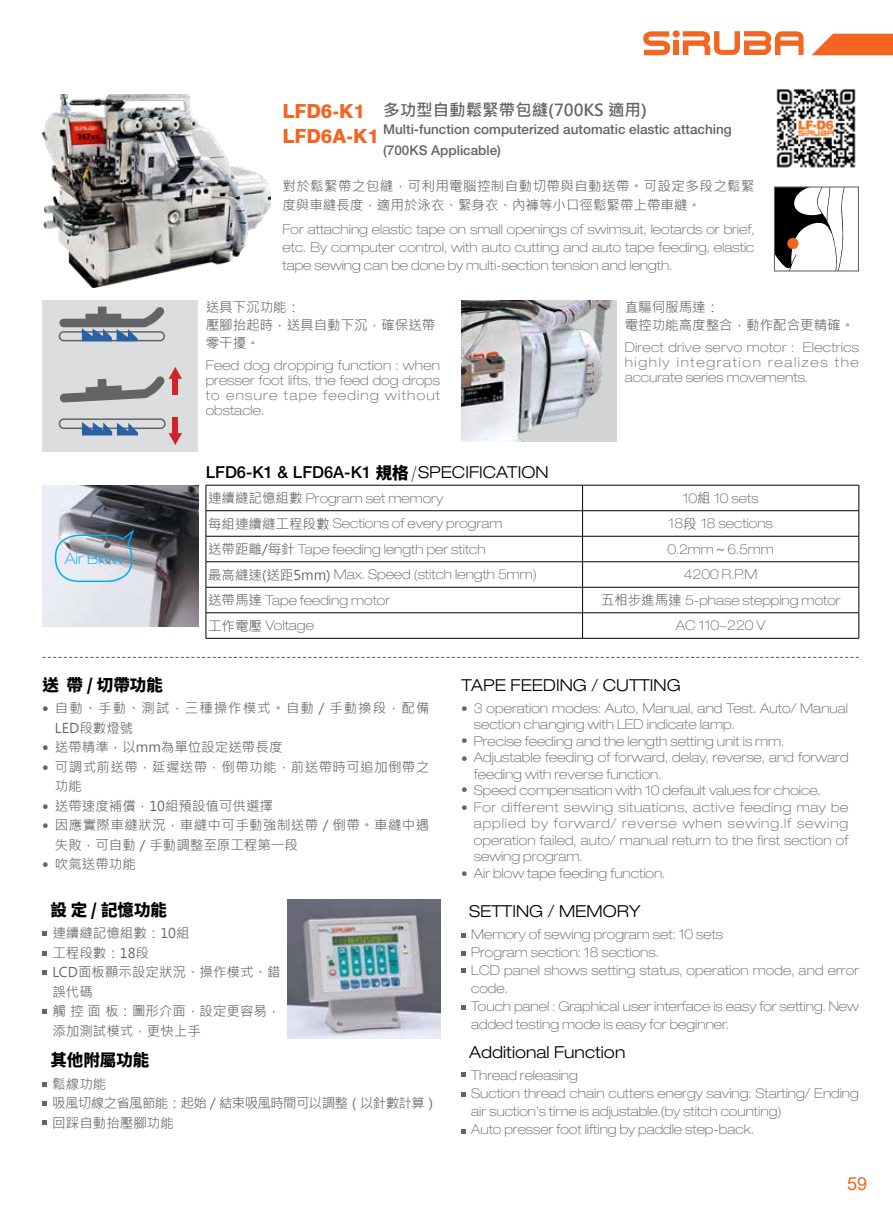
<style>
.page{position:relative;width:893px;height:1212px;background:#fff}
.page>*{position:absolute;margin:0;border:0;box-sizing:border-box;transform-origin:0 0}
.t1{font:800 19.5px/25.3px "Swiss 721 BT";color:#f26522}
.t2{font:18px "Arial";color:#f26522}
.t3{font:300 expanded 16.5px "Helvetica Neue LT Pro";color:#000}
.t4{font:500 16.5px "Helvetica Neue LT Pro";color:#000}
.t5{font:900 16.5px "Noto Sans CJ Ksc";color:#000}
.t6{font:700 16.5px "Microsoft Jheng Hei";color:#636466}
.t7{font:100 expanded 15.6px "Helvetica Neue LT Pro";color:#00aeef}
.t8{font:100 expanded 13.5px/18px "Helvetica Neue LT Pro";color:#636466;text-align:justify}
.t9{font:13.5px/19.5px "Microsoft Jheng Hei";color:#636466}
.t10{font:500 13.5px/21px "Helvetica Neue LT Pro";color:#636466}
.t11{font:13.5px/19.5px "Microsoft Jheng Hei";letter-spacing:.03em;color:#636466}
.t12{font:13.5px/19.5px "Microsoft Jheng Hei";letter-spacing:-.05em;color:#636466}
.t13{font:6px "Microsoft Jheng Hei";color:#636466}
.s1{font-family:"Noto Sans CJ Ksc";font-weight:900}
.s2{font-family:"Noto Sans CJ Ksc";font-weight:300}
.s3{font-weight:300;font-stretch:expanded}
.s4{font-family:"Microsoft Jheng Hei";font-weight:400;font-stretch:normal}
</style>
<div class="page">
<svg style="left:643px;top:31px;width:27px;height:24px"></svg>
<div style="left:672px;top:30px;width:8px;height:7px;background:#f26522;border-radius:50%"></div>
<div style="left:673px;top:40px;width:6px;height:15px;background:#f26522"></div>
<svg style="left:683px;top:31px;width:120px;height:24px"></svg>
<svg style="left:812px;top:33px;width:81px;height:22px;background:#f37c44"></svg>
<img style="left:43px;top:94px;width:227px;height:193px">
<img style="left:776px;top:89px;width:80px;height:79px">
<svg style="left:776px;top:188px;width:69px;height:81px"></svg>
<div style="left:787px;top:238px;width:11px;height:11px;background:#f26522;border-radius:50%"></div>
<div style="left:774px;top:186px;width:85px;height:85px;border:1px solid #636466"></div>
<img style="left:461px;top:300px;width:155px;height:142px">
<div style="left:43px;top:300px;width:155px;height:152px;background:#dcddde"></div>
<div style="left:59px;top:418px;width:107px;height:11px;border:1px solid #636466;border-radius:4px"></div>
<svg style="left:82px;top:422px;width:56px;height:13px"></svg>
<svg style="left:60px;top:367px;width:122px;height:36px"></svg>
<div style="left:173px;top:417px;width:5px;height:18px;background:#d2232a"></div>
<svg style="left:169px;top:433px;width:13px;height:12px"></svg>
<svg style="left:59px;top:307px;width:106px;height:34px"></svg>
<svg style="left:43px;top:657px;width:816px;height:1px"></svg>
<svg style="left:43px;top:1082px;width:4px;height:4px"></svg>
<svg style="left:43px;top:1101px;width:4px;height:4px"></svg>
<svg style="left:43px;top:1120px;width:4px;height:4px"></svg>
<svg style="left:461px;top:1073px;width:5px;height:4px"></svg>
<svg style="left:461px;top:1092px;width:5px;height:4px"></svg>
<svg style="left:461px;top:1129px;width:5px;height:4px"></svg>
<svg style="left:461px;top:968px;width:5px;height:4px"></svg>
<svg style="left:461px;top:1005px;width:5px;height:4px"></svg>
<svg style="left:461px;top:951px;width:5px;height:5px"></svg>
<svg style="left:461px;top:933px;width:5px;height:5px"></svg>
<img style="left:287px;top:900px;width:153px;height:139px">
<svg style="left:43px;top:951px;width:4px;height:4px"></svg>
<svg style="left:43px;top:931px;width:4px;height:4px"></svg>
<svg style="left:43px;top:971px;width:4px;height:4px"></svg>
<svg style="left:43px;top:1010px;width:4px;height:4px"></svg>
<img style="left:43px;top:485px;width:155px;height:142px">
<svg style="left:54px;top:527px;width:82px;height:56px;background:#abb7c3"></svg>
<hr style="left:206px;top:485px;width:377px;height:1px;background:#000">
<hr style="left:583px;top:485px;width:276px;height:1px;background:#000">
<hr style="left:206px;top:510px;width:377px;height:1px;background:#000">
<hr style="left:583px;top:510px;width:276px;height:1px;background:#000">
<hr style="left:206px;top:536px;width:377px;height:1px;background:#000">
<hr style="left:583px;top:536px;width:276px;height:1px;background:#000">
<hr style="left:206px;top:561px;width:377px;height:1px;background:#000">
<hr style="left:583px;top:561px;width:276px;height:1px;background:#000">
<hr style="left:206px;top:587px;width:377px;height:1px;background:#000">
<hr style="left:583px;top:587px;width:276px;height:1px;background:#000">
<hr style="left:206px;top:612px;width:377px;height:1px;background:#000">
<svg style="left:206px;top:485px;width:1px;height:153px"></svg>
<hr style="left:583px;top:612px;width:276px;height:1px;background:#000">
<svg style="left:582px;top:485px;width:1px;height:153px"></svg>
<svg style="left:859px;top:485px;width:1px;height:153px"></svg>
<hr style="left:206px;top:638px;width:377px;height:1px;background:#000">
<hr style="left:583px;top:638px;width:276px;height:1px;background:#000">
<p class="t6" style="left:383px;top:99px;width:265px">多功型自動鬆緊帶包縫(700KS 適用)</p>
<p class="t10" style="left:383px;top:118px;width:350px">Multi-function computerized automatic elastic attaching (700KS Applicable)</p>
<h1 class="t1" style="left:282px;top:98px;width:98px">LFD6-K1<br>LFD6A-K1</h1>
<p class="t11" style="left:282px;top:176px;width:474px">對於鬆緊帶之包縫，可利用電腦控制自動切帶與自動送帶。可設定多段之鬆緊度與車縫長度，適用於泳衣、緊身衣、內褲等小口徑鬆緊帶上帶車縫。</p>
<p class="t8" style="left:282px;top:220px;width:474px">For attaching elastic tape on small openings of swimsuit, leotards or brief, etc. By computer control, with auto cutting and auto tape feeding, elastic tape sewing can be done by multi-section tension and length.</p>
<p class="t7" style="left:65px;top:550px;width:61px">Air Blow</p>
<p class="t9" style="left:206px;top:298px;width:231px;line-height:18px">送具下沉功能：<br>壓腳抬起時，送具自動下沉，確保送帶零干擾。</p>
<p class="t8" style="left:206px;top:357px;width:236px;line-height:15px">Feed dog dropping function : when presser foot lifts, the feed dog drops to ensure tape feeding without obstacle.</p>
<p class="t9" style="left:625px;top:298px;width:231px;line-height:18px">直驅伺服馬達：<br>電控功能高度整合，動作配合更精確。</p>
<p class="t8" style="left:625px;top:339px;width:236px;line-height:15px">Direct drive servo motor : Electrics highly integration realizes the accurate series movements.</p>
<p class="t4" style="left:206px;top:463px;width:344px">LFD6-K1 &amp; LFD6A-K1 <span class="s1">規格</span> <span class="s2">/</span> <span class="s3">SPECIFICATION</span></p>
<p class="t8" style="left:208px;top:489px;width:236px"><span class="s4">連續縫記憶組數</span> Program set memory</p>
<p class="t8" style="left:683px;top:489px;width:77px">10<span class="s4">組</span> 10 sets</p>
<p class="t8" style="left:208px;top:514px;width:296px"><span class="s4">每組連續縫工程段數</span> Sections of every program</p>
<p class="t8" style="left:669px;top:514px;width:106px">18<span class="s4">段</span> 18 sections</p>
<p class="t8" style="left:208px;top:540px;width:279px"><span class="s4">送帶距離/每針</span> Tape feeding length per stitch</p>
<p class="t8" style="left:667px;top:540px;width:108px">0.2mm<span class="s4">～</span>6.5mm</p>
<p class="t8" style="left:208px;top:565px;width:330px"><span class="s4">最高縫速(送距5mm)</span> Max. Speed (stitch length 5mm)</p>
<p class="t8" style="left:684px;top:565px;width:75px">4200 R.P.M</p>
<p class="t8" style="left:208px;top:591px;width:184px"><span class="s4">送帶馬達</span> Tape feeding motor</p>
<p class="t8" style="left:601px;top:591px;width:241px"><span class="s4">五相步進馬達</span> 5-phase stepping motor</p>
<p class="t8" style="left:208px;top:616px;width:107px"><span class="s4">工作電壓</span> Voltage</p>
<p class="t8" style="left:676px;top:616px;width:91px">AC 110~220 V</p>
<p class="t5" style="left:43px;top:675px;width:122px">送 帶 / 切帶功能</p>
<p class="t9" style="left:55px;top:699px;width:376px">自動、手動、測試，三種操作模式。自動／手動換段，配備<br>LED段數燈號<br>送帶精準，以mm為單位設定送帶長度<br>可調式前送帶，延遲送帶，倒帶功能，前送帶時可追加倒帶之功能<br>送帶速度補償，10組預設值可供選擇<br>因應實際車縫狀況，車縫中可手動強制送帶／倒帶。車縫中遇失敗，可自動／手動調整至原工程第一段<br>吹氣送帶功能</p>
<p class="t13" style="left:43px;top:705px;width:7px">●</p>
<p class="t13" style="left:43px;top:744px;width:7px">●</p>
<p class="t13" style="left:43px;top:764px;width:7px">●</p>
<p class="t13" style="left:43px;top:803px;width:7px">●</p>
<p class="t13" style="left:43px;top:822px;width:7px">●</p>
<p class="t13" style="left:43px;top:861px;width:7px">●</p>
<p class="t5" style="left:50px;top:900px;width:118px">設 定 / 記憶功能</p>
<p class="t9" style="left:52px;top:923px;width:230px">連續縫記憶組數：10組<br>工程段數：18段<br>LCD面板顯示設定狀況、操作模式、錯誤代碼<br>觸 控 面 板：圖形介面，設定更容易，添加測試模式，更快上手</p>
<p class="t5" style="left:50px;top:1051px;width:100px">其他附屬功能</p>
<p class="t12" style="left:52px;top:1074px;width:387px">鬆線功能<br>吸風切線之省風節能：起始／結束吸風時間可以調整（以針數計算）回踩自動抬壓腳功能</p>
<p class="t3" style="left:461px;top:675px;width:221px">TAPE FEEDING / CUTTING</p>
<p class="t8" style="left:474px;top:700px;width:376px;line-height:16.5px;text-align:left">3 operation modes: Auto, Manual, and Test. Auto/ Manual section changing with LED indicate lamp.<br>Precise feeding and the length setting unit is mm.<br>Adjustable feeding of forward, delay, reverse, and forward feeding with reverse function.<br>Speed compensation with 10 default values for choice.<br>For different sewing situations, active feeding may be applied by forward/ reverse when sewing.If sewing operation failed, auto/ manual return to the first section of sewing program.<br>Air blow tape feeding function.</p>
<p class="t13" style="left:461px;top:705px;width:7px">●</p>
<p class="t13" style="left:461px;top:737px;width:7px">●</p>
<p class="t13" style="left:461px;top:755px;width:7px">●</p>
<p class="t13" style="left:461px;top:786px;width:7px">●</p>
<p class="t13" style="left:461px;top:804px;width:7px">●</p>
<p class="t13" style="left:461px;top:869px;width:7px">●</p>
<p class="t3" style="left:469px;top:901px;width:173px">SETTING / MEMORY</p>
<p class="t8" style="left:471px;top:925px;width:389px;text-align:left">Memory of sewing program set: 10 sets<br>Program section: 18 sections.<br>LCD panel shows setting status, operation mode, and error code.<br>Touch panel : Graphical user interface is easy for setting. New added testing mode is easy for beginner.</p>
<p class="t3" style="left:469px;top:1042px;width:158px">Additional Function</p>
<p class="t8" style="left:471px;top:1066px;width:389px;text-align:left">Thread releasing<br>Suction thread chain cutters energy saving: Starting/ Ending air suction’s time is adjustable.(by stitch counting)<br>Auto presser foot lifting by paddle step-back.</p>
<h2 class="t2" style="left:847px;top:1171px;width:22px">59</h2>
</div>
